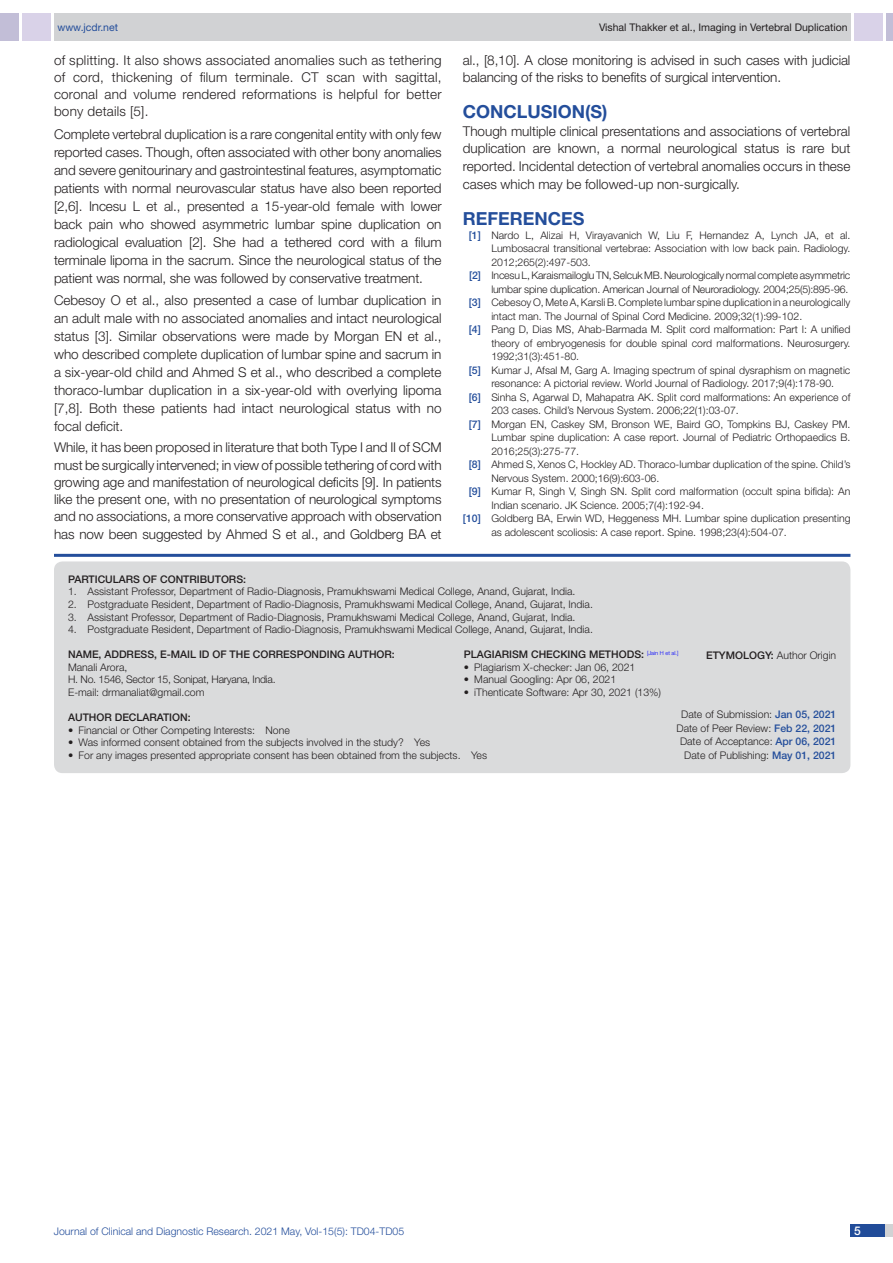
<style>
.page{position:relative;width:893px;height:1263px;background:#fff}
.page>*{position:absolute;margin:0;border:0;box-sizing:border-box;transform-origin:0 0}
.Heading{font:700 18px "Helvetica Neue";color:#244e9b}
.Body_text{font:300 13.5px/18px "Helvetica Neue";letter-spacing:-.005em;color:#231f20;text-align:justify}
.t1{font:500 12px "Helvetica Neue";color:#fff}
.Partic_Contri_Txt{font:300 10.5px "Helvetica Neue";color:#231f20}
.Partic_Contri_Head{font:500 10.5px "Helvetica Neue";color:#231f20}
.tb_txt{font:300 10.5px "Helvetica Neue";color:#231f20}
.t2{font:300 10.5px "Helvetica Neue";color:#244e9b}
.t3{font:10.5px "Helvetica Neue";color:#231f20}
.Partic_Contri_Txt-2{font:300 10.5px "Helvetica Neue";letter-spacing:-.025em;color:#231f20}
.Partic_Contri_Head-2{font:300 10.5px "Helvetica Neue";color:#231f20}
.t4{font:10.5px "Helvetica Neue";color:#244e9b}
.s1{font-weight:500;color:#244e9b}
.s2{font-weight:500}
</style>
<div class="page">
<div style="left:54px;top:13px;width:796px;height:28px;background:#d1d2d4"></div>
<div style="left:0;top:13px;width:19px;height:28px;background:#c2bed7"></div>
<div style="left:22px;top:13px;width:29px;height:28px;background:#d9d2e8"></div>
<div style="left:886px;top:13px;width:7px;height:28px;background:#c2bed7"></div>
<div style="left:854px;top:13px;width:29px;height:28px;background:#d9d2e8"></div>
<div style="left:850px;top:1224px;width:43px;height:13px;background:#d1d2d4"></div>
<div style="left:850px;top:1224px;width:35px;height:13px;background:#214c99"></div>
<hr style="left:54px;top:554px;width:796px;height:3px;background:#244e9b">
<div style="left:54px;top:561px;width:796px;height:212px;background:#dadbdc;border-radius:9px"></div>
<p class="t4" style="left:57px;top:21px;width:62px">www.jcdr.net</p>
<p class="t3" style="left:599px;top:21px;width:250px">Vishal Thakker et al., Imaging in Vertebral Duplication</p>
<p class="Body_text" style="left:54px;top:51px;width:389px;line-height:17.2px">of splitting. It also shows associated anomalies such as tethering of cord, thickening of filum terminale. CT scan with sagittal, coronal and volume rendered reformations is helpful for better bony details [5].</p>
<p class="Body_text" style="left:54px;top:125px;width:389px">Complete vertebral duplication is a rare congenital entity with only few reported cases. Though, often associated with other bony anomalies and severe genitourinary and gastrointestinal features, asymptomatic patients with normal neurovascular status have also been reported [2,6]. Incesu L et al., presented a 15-year-old female with lower back pain who showed asymmetric lumbar spine duplication on radiological evaluation [2]. She had a tethered cord with a filum terminale lipoma in the sacrum. Since the neurological status of the patient was normal, she was followed by conservative treatment.</p>
<p class="Body_text" style="left:54px;top:291px;width:389px">Cebesoy O et al., also presented a case of lumbar duplication in an adult male with no associated anomalies and intact neurological status [3]. Similar observations were made by Morgan EN et al., who described complete duplication of lumbar spine and sacrum in a six-year-old child and Ahmed S et al., who described a complete thoraco-lumbar duplication in a six-year-old with overlying lipoma [7,8]. Both these patients had intact neurological status with no focal deficit.</p>
<p class="Body_text" style="left:54px;top:439px;width:389px;line-height:17.2px">While, it has been proposed in literature that both Type I and II of SCM must be surgically intervened; in view of possible tethering of cord with growing age and manifestation of neurological deficits [9]. In patients like the present one, with no presentation of neurological symptoms and no associations, a more conservative approach with observation has now been suggested by Ahmed S et al., and Goldberg BA et</p>
<p class="Body_text" style="left:463px;top:51px;width:389px;line-height:17.2px">al., [8,10]. A close monitoring is advised in such cases with judicial balancing of the risks to benefits of surgical intervention.</p>
<p class="Heading" style="left:463px;top:100px;width:146px">CONCLUSION(s)</p>
<p class="Body_text" style="left:463px;top:121px;width:389px">Though multiple clinical presentations and associations of vertebral duplication are known, a normal neurological status is rare but reported. Incidental detection of vertebral anomalies occurs in these cases which may be followed-up non-surgically.</p>
<p class="Heading" style="left:463px;top:208px;width:123px">REFERENCES</p>
<p class="Partic_Contri_Txt" style="left:469px;top:228px;width:383px"><span class="s1">[1]</span> Nardo L, Alizai H, Virayavanich W, Liu F, Hernandez A, Lynch JA, et al.</p>
<p class="Partic_Contri_Txt" style="left:491px;top:242px;width:361px">Lumbosacral transitional vertebrae: Association with low back pain. Radiology.</p>
<p class="Partic_Contri_Txt" style="left:491px;top:255px;width:101px">2012;265(2):497-503.</p>
<p class="Partic_Contri_Txt" style="left:469px;top:269px;width:383px"><span class="s1">[2]</span> Incesu L, Karaismailoglu TN, Selcuk MB. Neurologically normal complete asymmetric</p>
<p class="Partic_Contri_Txt" style="left:491px;top:282px;width:358px">lumbar spine duplication. American Journal of Neuroradiology. 2004;25(5):895-96.</p>
<p class="Partic_Contri_Txt" style="left:469px;top:296px;width:383px"><span class="s1">[3]</span> Cebesoy O, Mete A, Karsli B. Complete lumbar spine duplication in a neurologically</p>
<p class="Partic_Contri_Txt" style="left:491px;top:309px;width:312px">intact man. The Journal of Spinal Cord Medicine. 2009;32(1):99-102.</p>
<p class="Partic_Contri_Txt" style="left:469px;top:323px;width:383px"><span class="s1">[4]</span> Pang D, Dias MS, Ahab-Barmada M. Split cord malformation: Part I: A unified</p>
<p class="Partic_Contri_Txt" style="left:491px;top:336px;width:361px">theory of embryogenesis for double spinal cord malformations. Neurosurgery.</p>
<p class="Partic_Contri_Txt" style="left:491px;top:350px;width:89px">1992;31(3):451-80.</p>
<p class="Partic_Contri_Txt" style="left:469px;top:363px;width:383px"><span class="s1">[5]</span> Kumar J, Afsal M, Garg A. Imaging spectrum of spinal dysraphism on magnetic</p>
<p class="Partic_Contri_Txt" style="left:491px;top:377px;width:344px">resonance: A pictorial review. World Journal of Radiology. 2017;9(4):178-90.</p>
<p class="Partic_Contri_Txt" style="left:469px;top:390px;width:383px"><span class="s1">[6]</span> Sinha S, Agarwal D, Mahapatra AK. Split cord malformations: An experience of</p>
<p class="Partic_Contri_Txt" style="left:491px;top:404px;width:249px">203 cases. Child’s Nervous System. 2006;22(1):03-07.</p>
<p class="Partic_Contri_Txt" style="left:469px;top:417px;width:383px"><span class="s1">[7]</span> Morgan EN, Caskey SM, Bronson WE, Baird GO, Tompkins BJ, Caskey PM.</p>
<p class="Partic_Contri_Txt" style="left:491px;top:431px;width:361px">Lumbar spine duplication: A case report. Journal of Pediatric Orthopaedics B.</p>
<p class="Partic_Contri_Txt" style="left:491px;top:444px;width:89px">2016;25(3):275-77.</p>
<p class="Partic_Contri_Txt" style="left:469px;top:458px;width:383px"><span class="s1">[8]</span> Ahmed S, Xenos C, Hockley AD. Thoraco-lumbar duplication of the spine. Child’s</p>
<p class="Partic_Contri_Txt" style="left:491px;top:471px;width:169px">Nervous System. 2000;16(9):603-06.</p>
<p class="Partic_Contri_Txt" style="left:469px;top:485px;width:383px"><span class="s1">[9]</span> Kumar R, Singh V, Singh SN. Split cord malformation (occult spina bifida): An</p>
<p class="Partic_Contri_Txt" style="left:491px;top:498px;width:214px">Indian scenario. JK Science. 2005;7(4):192-94.</p>
<p class="Partic_Contri_Txt" style="left:463px;top:512px;width:389px"><span class="s1">[10]</span> Goldberg BA, Erwin WD, Heggeness MH. Lumbar spine duplication presenting</p>
<p class="Partic_Contri_Txt" style="left:491px;top:525px;width:297px">as adolescent scoliosis: A case report. Spine. 1998;23(4):504-07.</p>
<p class="Partic_Contri_Head" style="left:68px;top:573px;width:179px">PARTICULARS OF CONTRIBUTORS:</p>
<p class="Partic_Contri_Txt" style="left:68px;top:585px;width:509px">1. Assistant Professor, Department of Radio-Diagnosis, Pramukhswami Medical College, Anand, Gujarat, India.</p>
<p class="Partic_Contri_Txt" style="left:68px;top:598px;width:526px">2. Postgraduate Resident, Department of Radio-Diagnosis, Pramukhswami Medical College, Anand, Gujarat, India.</p>
<p class="Partic_Contri_Txt" style="left:68px;top:610px;width:509px">3. Assistant Professor, Department of Radio-Diagnosis, Pramukhswami Medical College, Anand, Gujarat, India.</p>
<p class="Partic_Contri_Txt" style="left:68px;top:623px;width:526px">4. Postgraduate Resident, Department of Radio-Diagnosis, Pramukhswami Medical College, Anand, Gujarat, India.</p>
<p class="Partic_Contri_Head" style="left:464px;top:648px;width:15px">PLAGIA</p>
<p class="Partic_Contri_Head" style="left:502px;top:648px;width:178px">RISM CHECKI NG METHODS: <sup>[Jain</sup> <sup>H</sup> <sup>et</sup> <sup>al.]</sup></p>
<p class="tb_txt" style="left:464px;top:661px;width:173px">• Plagiarism X-checker: Jan 06, 2021</p>
<p class="tb_txt" style="left:464px;top:673px;width:154px">• Manual Googling: Apr 06, 2021</p>
<p class="tb_txt" style="left:464px;top:686px;width:199px">• iThenticate Software: Apr 30, 2021 (13%)</p>
<p class="Partic_Contri_Head" style="left:68px;top:648px;width:119px">NAME, ADDRESS, E-MAIL</p>
<p class="Partic_Contri_Head" style="left:199px;top:648px;width:197px">ID OF THE CORRESPONDING AUTHOR:</p>
<p class="Partic_Contri_Head-2" style="left:706px;top:649px;width:132px"><span class="s2">ETYMOLOGY:</span> Author Origin</p>
<p class="Partic_Contri_Txt" style="left:68px;top:661px;width:61px">Manali Arora,</p>
<p class="Partic_Contri_Txt-2" style="left:68px;top:673px;width:209px">H. No. 1546, Sector 15, Sonipat, Haryana, India.</p>
<p class="Partic_Contri_Txt" style="left:68px;top:686px;width:138px">E-mail: drmanaliat@gmail.com</p>
<p class="Partic_Contri_Txt" style="left:681px;top:708px;width:157px">Date of Submission: <span class="s1">JAN 05, 2021</span></p>
<p class="Partic_Contri_Txt" style="left:676px;top:722px;width:161px">Date of Peer Review: <span class="s1">FEB 22, 2021</span></p>
<p class="Partic_Contri_Txt" style="left:680px;top:735px;width:158px">Date of Acceptance: <span class="s1">APR 06, 2021</span></p>
<p class="Partic_Contri_Txt" style="left:684px;top:749px;width:154px">Date of Publishing: <span class="s1">MAY 01, 2021</span></p>
<p class="Partic_Contri_Head" style="left:68px;top:711px;width:8px">AUT</p>
<p class="Partic_Contri_Head" style="left:89px;top:711px;width:103px">HOR DECLARATION:</p>
<p class="Partic_Contri_Txt" style="left:68px;top:724px;width:223px">• Financial or Other Competing Interests: None</p>
<p class="Partic_Contri_Txt" style="left:68px;top:736px;width:364px">• Was informed consent obtained from the subjects involved in the study? Yes</p>
<p class="Partic_Contri_Txt" style="left:68px;top:749px;width:420px">• For any images presented appropriate consent has been obtained from the subjects. Yes</p>
<p class="t2" style="left:54px;top:1225px;width:352px">Journal of Clinical and Diagnostic Research. 2021 May, Vol-15(5): TD04-TD05</p>
<p class="t1" style="left:854px;top:1223px;width:8px">5</p>
</div>
